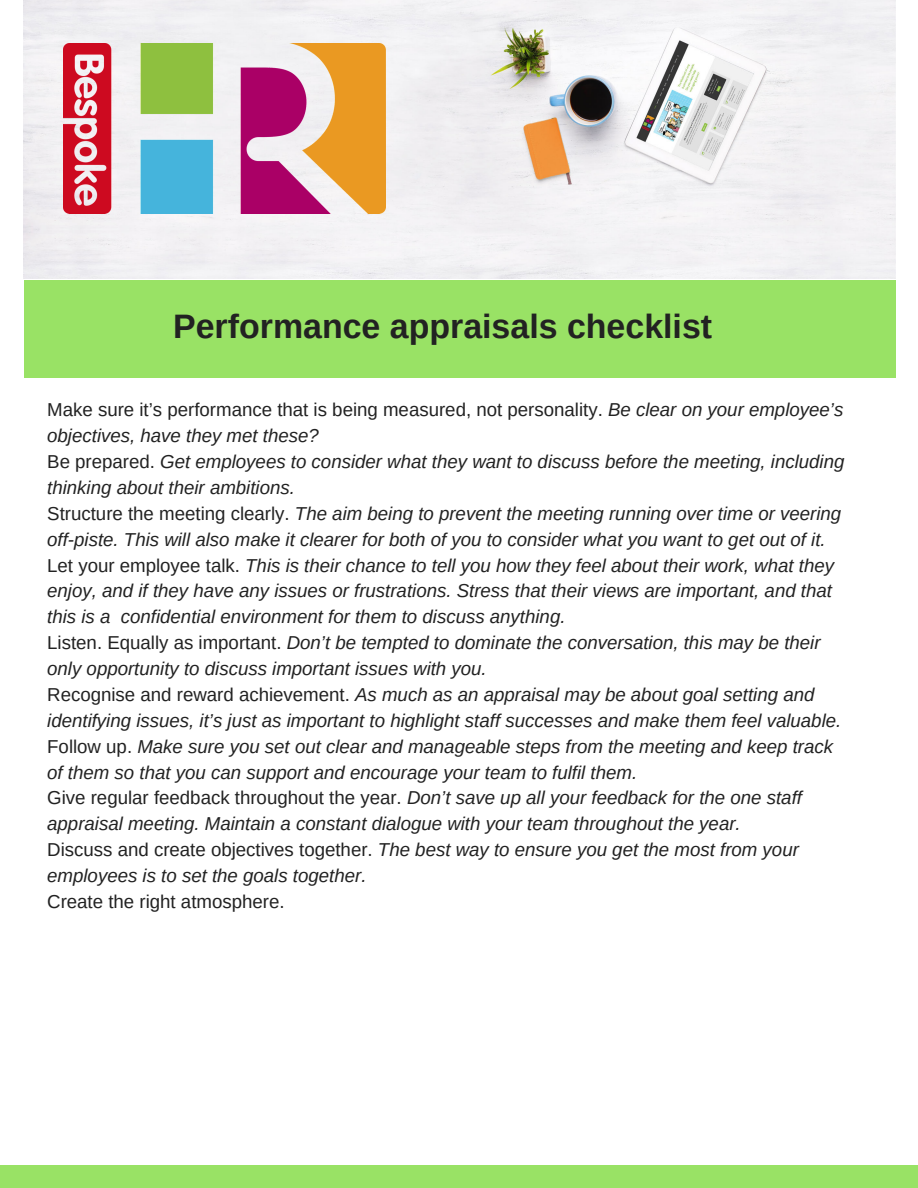
<style>
.page{position:relative;width:918px;height:1188px;background:#fff}
.page>*{position:absolute;margin:0;border:0;box-sizing:border-box;transform-origin:0 0}
.t1{font:700 33.9px "Arimo";color:#222}
.t2{font:italic 18.75px/25.8px "Arimo";color:#222}
.t3{font:18.75px "Arimo";color:#222}
.s1{font-style:normal}
</style>
<div class="page">
<div style="left:24px;top:280px;width:871px;height:98px;background:#99e265"></div>
<div style="left:0;top:1166px;width:918px;height:22px;background:#99e265"></div>
<img style="left:24px;top:0;width:872px;height:279px">
<img style="left:63px;top:44px;width:323px;height:170px">
<h1 class="t1" style="left:173px;top:307px;width:541px">Performance appraisals checklist</h1>
<p class="t2" style="left:47px;top:397px;width:799px"><span class="s1">Make sure it’s performance that is being measured, not personality.</span> Be clear on your employee’s objectives, have they met these?<br><span class="s1">Be prepared.</span> Get employees to consider what they want to discuss before the meeting, including thinking about their ambitions.<br><span class="s1">Structure the meeting clearly.</span> The aim being to prevent the meeting running over time or veering off-piste. This will also make it clearer for both of you to consider what you want to get out of it.<br><span class="s1">Let your employee talk.</span> This is their chance to tell you how they feel about their work, what they enjoy, and if they have any issues or frustrations. Stress that their views are important, and that this is a confidential environment for them to discuss anything.<br><span class="s1">Listen. Equally as important.</span> Don’t be tempted to dominate the conversation, this may be their only opportunity to discuss important issues with you.<br><span class="s1">Recognise and reward achievement.</span> As much as an appraisal may be about goal setting and identifying issues, it’s just as important to highlight staff successes and make them feel valuable.<br><span class="s1">Follow up.</span> Make sure you set out clear and manageable steps from the meeting and keep track of them so that you can support and encourage your team to fulfil them.<br><span class="s1">Give regular feedback throughout the year.</span> Don’t save up all your feedback for the one staff appraisal meeting. Maintain a constant dialogue with your team throughout the year.<br><span class="s1">Discuss and create objectives together.</span> The best way to ensure you get the most from your employees is to set the goals together.</p>
<p class="t3" style="left:47px;top:891px;width:239px">Create the right atmosphere.</p>
</div>
